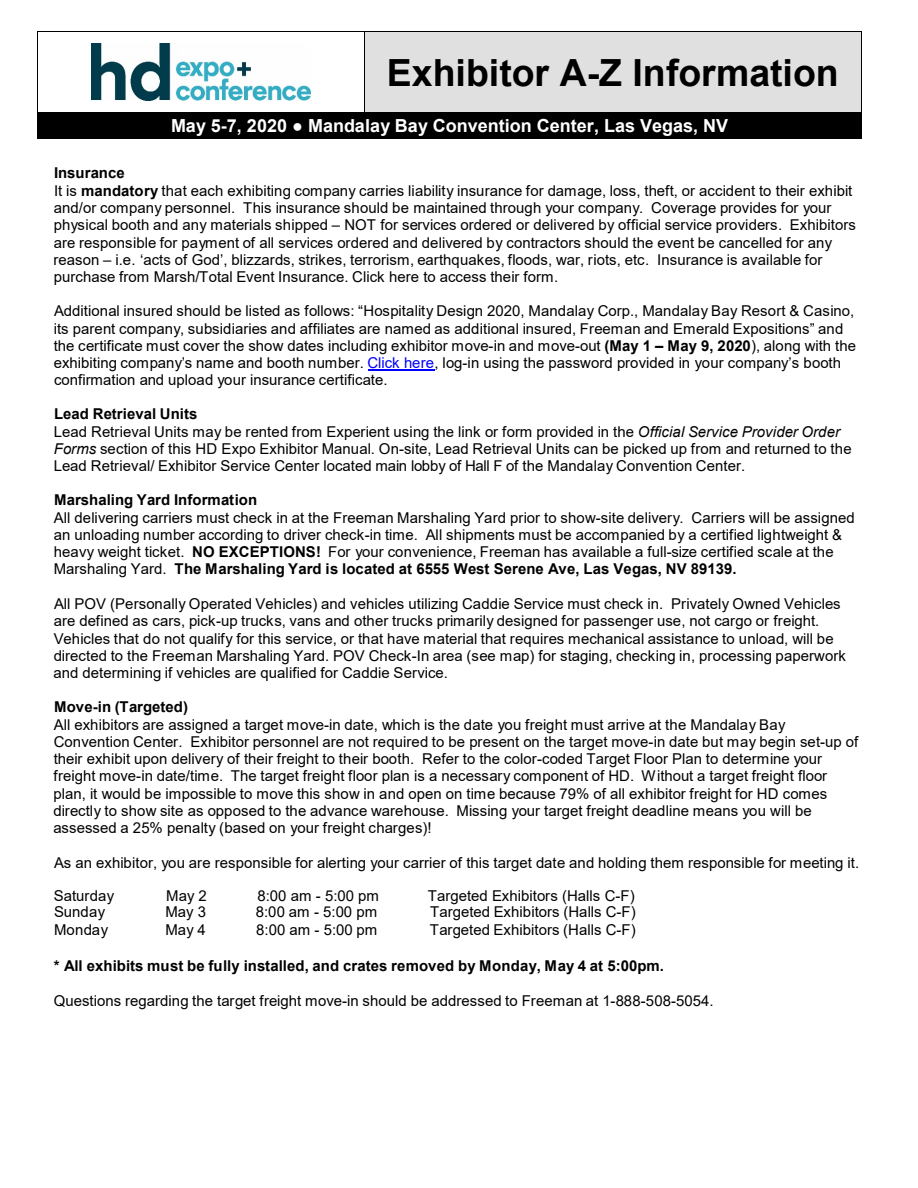
<style>
.page{position:relative;width:918px;height:1188px;background:#fff}
.page>*{position:absolute;margin:0;border:0;box-sizing:border-box;transform-origin:0 0}
.t1{font:700 37.5px "Arial";color:#000}
.t2{font:700 18px "Arial";color:#fff}
.t3{font:15px/17.2px "Arial";color:#000}
.t4{font:700 15px "Arial";letter-spacing:.005em;color:#000}
.s1{font-weight:700}
.s2{color:#00f}
.s3{font-style:italic}
</style>
<div class="page">
<hr style="left:368px;top:370px;width:66px;height:1px;background:#00f">
<div style="left:365px;top:32px;width:496px;height:80px;background:#e0e0e0"></div>
<hr style="left:38px;top:31px;width:326px;height:1px;background:#000">
<hr style="left:365px;top:31px;width:496px;height:1px;background:#000">
<hr style="left:37px;top:32px;width:1px;height:80px;background:#000">
<hr style="left:364px;top:32px;width:1px;height:80px;background:#000">
<hr style="left:861px;top:32px;width:1px;height:80px;background:#000">
<div style="left:38px;top:113px;width:823px;height:25px;background:#000"></div>
<hr style="left:38px;top:112px;width:326px;height:1px;background:#000">
<hr style="left:365px;top:112px;width:496px;height:1px;background:#000">
<svg style="left:37px;top:112px;width:1px;height:27px"></svg>
<hr style="left:38px;top:138px;width:823px;height:1px;background:#000">
<svg style="left:861px;top:112px;width:1px;height:27px"></svg>
<img style="left:92px;top:44px;width:219px;height:56px">
<p class="t1" style="left:387px;top:46px;width:454px">Exhibitor A-Z Information</p>
<p class="t2" style="left:171px;top:113px;width:559px">May 5-7, 2020 ● Mandalay Bay Convention Center, Las Vegas, NV</p>
<p class="t4" style="left:54px;top:163px;width:72px">Insurance</p>
<p class="t3" style="left:54px;top:182px;width:804px">It is <span class="s1">mandatory</span> that each exhibiting company carries liability insurance for damage, loss, theft, or accident to their exhibit and/or company personnel. This insurance should be maintained through your company. Coverage provides for your physical booth and any materials shipped – NOT for services ordered or delivered by official service providers. Exhibitors are responsible for payment of all services ordered and delivered by contractors should the event be cancelled for any reason – i.e. ‘acts of God’, blizzards, strikes, terrorism, earthquakes, floods, war, riots, etc. Insurance is available for purchase from Marsh/Total Event Insurance. Click here to access their form.</p>
<p class="t3" style="left:54px;top:303px;width:804px">Additional insured should be listed as follows: “Hospitality Design 2020, Mandalay Corp., Mandalay Bay Resort &amp; Casino, its parent company, subsidiaries and affiliates are named as additional insured, Freeman and Emerald Expositions” and the certificate must cover the show dates including exhibitor move-in and move-out <span class="s1">(May 1 – May 9, 2020</span>), along with the exhibiting company’s name and booth number. <span class="s2">Click here</span>, log-in using the password provided in your company’s booth confirmation and upload your insurance certificate.</p>
<p class="t4" style="left:54px;top:404px;width:145px">Lead Retrieval Units</p>
<p class="t3" style="left:54px;top:423px;width:799px">Lead Retrieval Units may be rented from Experient using the link or form provided in the <span class="s3">Official Service Provider Order<br>Forms</span> section of this HD Expo Exhibitor Manual. On-site, Lead Retrieval Units can be picked up from and returned to the<br>Lead Retrieval/ Exhibitor Service Center located main lobby of Hall F of the Mandalay Convention Center.</p>
<p class="t4" style="left:54px;top:490px;width:205px">Marshaling Yard Information</p>
<p class="t3" style="left:54px;top:509px;width:803px">All delivering carriers must check in at the Freeman Marshaling Yard prior to show-site delivery. Carriers will be assigned an unloading number according to driver check-in time. All shipments must be accompanied by a certified lightweight &amp; heavy weight ticket. <span class="s1">NO EXCEPTIONS!</span> For your convenience, Freeman has available a full-size certified scale at the Marshaling Yard. <span class="s1">The Marshaling Yard is located at 6555 West Serene Ave, Las Vegas, NV 89139.</span></p>
<p class="t3" style="left:54px;top:595px;width:794px">All POV (Personally Operated Vehicles) and vehicles utilizing Caddie Service must check in. Privately Owned Vehicles are defined as cars, pick-up trucks, vans and other trucks primarily designed for passenger use, not cargo or freight.<br>Vehicles that do not qualify for this service, or that have material that requires mechanical assistance to unload, will be directed to the Freeman Marshaling Yard. POV Check-In area (see map) for staging, checking in, processing paperwork and determining if vehicles are qualified for Caddie Service.</p>
<p class="t4" style="left:54px;top:696px;width:135px">Move-in (Targeted)</p>
<p class="t3" style="left:54px;top:716px;width:733px">All exhibitors are assigned a target move-in date, which is the date you freight must arrive at the Mandalay Bay</p>
<p class="t3" style="left:54px;top:733px;width:806px">Convention Center. Exhibitor personnel are not required to be present on the target move-in date but may begin set-up of their exhibit upon delivery of their freight to their booth. Refer to the color-coded Target Floor Plan to determine your</p>
<p class="t3" style="left:53px;top:767px;width:776px">freight move-in date/time. The target freight floor plan is a necessary component of HD. Without a target freight floor plan, it would be impossible to move this show in and open on time because 79% of all exhibitor freight for HD comes directly to show site as opposed to the advance warehouse. Missing your target freight deadline means you will be assessed a 25% penalty (based on your freight charges)!</p>
<p class="t3" style="left:54px;top:854px;width:807px">As an exhibitor, you are responsible for alerting your carrier of this target date and holding them responsible for meeting it.</p>
<p class="t3" style="left:54px;top:887px;width:62px">Saturday</p>
<p class="t3" style="left:166px;top:887px;width:42px">May 2</p>
<p class="t3" style="left:258px;top:887px;width:123px">8:00 am - 5:00 pm</p>
<p class="t3" style="left:428px;top:887px;width:208px">Targeted Exhibitors (Halls C-F)</p>
<p class="t3" style="left:54px;top:903px;width:53px">Sunday</p>
<p class="t3" style="left:165px;top:903px;width:42px">May 3</p>
<p class="t3" style="left:256px;top:903px;width:123px">8:00 am - 5:00 pm</p>
<p class="t3" style="left:430px;top:903px;width:207px">Targeted Exhibitors (Halls C-F)</p>
<p class="t3" style="left:54px;top:921px;width:56px">Monday</p>
<p class="t3" style="left:165px;top:921px;width:42px">May 4</p>
<p class="t3" style="left:256px;top:921px;width:123px">8:00 am - 5:00 pm</p>
<p class="t3" style="left:430px;top:921px;width:207px">Targeted Exhibitors (Halls C-F)</p>
<p class="t4" style="left:54px;top:955px;width:612px">* All exhibits must be fully installed, and crates removed by Monday, May 4 at 5:00pm.</p>
<p class="t3" style="left:54px;top:992px;width:661px">Questions regarding the target freight move-in should be addressed to Freeman at 1-888-508-5054.</p>
</div>
